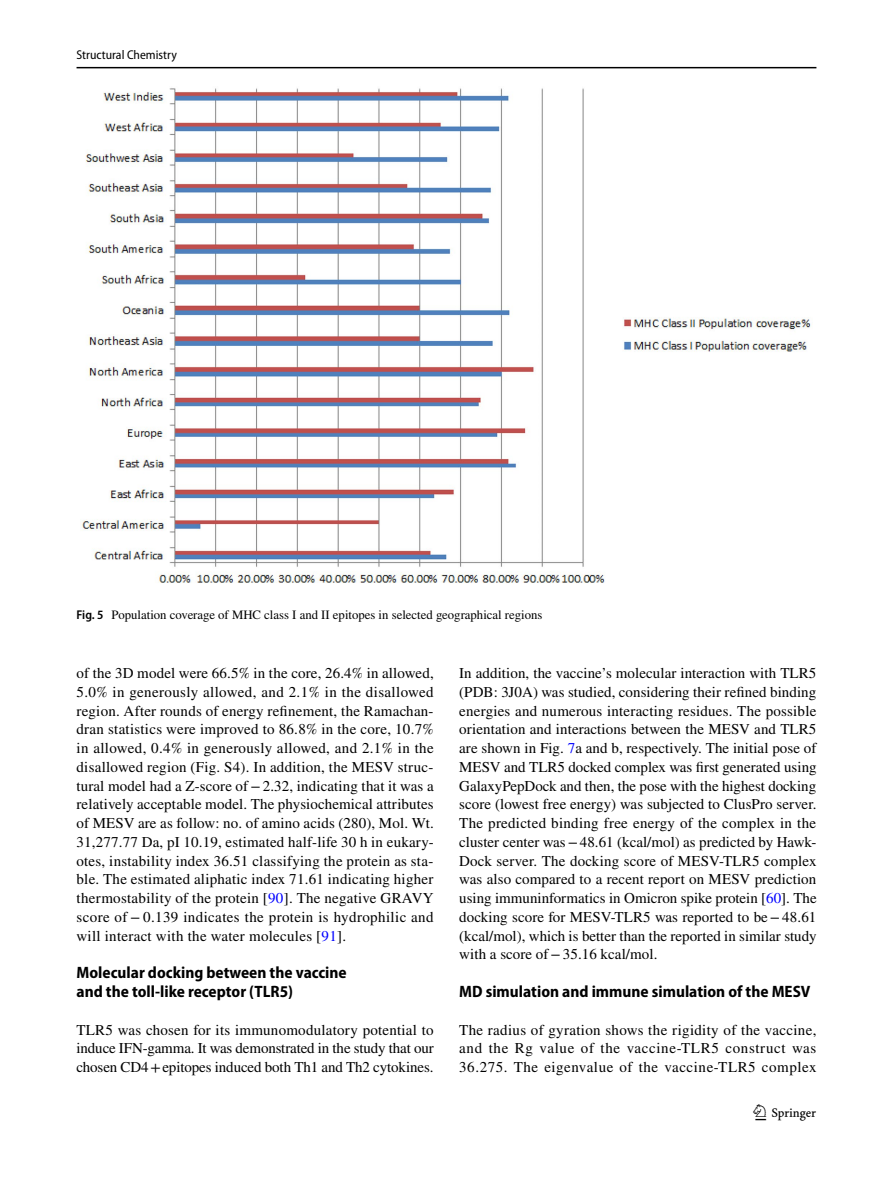
<style>
.page{position:relative;width:893px;height:1187px;background:#fff}
.page>*{position:absolute;margin:0;border:0;box-sizing:border-box;transform-origin:0 0}
.t1{font:22.5px "Springnew Regular 3";color:#000}
.t2{font:700 semi-condensed 16.5px/18.8px "Myriad Pro";color:#000}
.t3{font:15px/18.8px "STIX";letter-spacing:.01em;color:#000;text-align:justify}
.t4{font:12.75px "STIX";color:#000}
.t5{font:semi-condensed 12.75px "Myriad Pro";color:#000}
.s1{font-family:"Myriad Pro";font-weight:600;font-stretch:semi-condensed}
.s2{color:#00f}
</style>
<div class="page">
<hr style="left:77px;top:67px;width:739px;height:1px;background:#000">
<img style="left:81px;top:88px;width:731px;height:495px">
<p class="t5" style="left:77px;top:48px;width:102px">Structural Chemistry</p>
<p class="t4" style="left:77px;top:606px;width:467px"><span class="s1">Fig. 5</span> Population coverage of MHC class I and II epitopes in selected geographical regions</p>
<p class="t3" style="left:77px;top:664px;width:359px">of the 3D model were 66.5% in the core, 26.4% in allowed, 5.0% in generously allowed, and 2.1% in the disallowed region. After rounds of energy refinement, the Ramachan&shy;dran statistics were improved to 86.8% in the core, 10.7% in allowed, 0.4% in generously allowed, and 2.1% in the disallowed region (Fig. S4). In addition, the MESV struc&shy;tural model had a Z-score of−2.32, indicating that it was a relatively acceptable model. The physiochemical attributes of MESV are as follow: no. of amino acids (280), Mol. Wt.<br>31,277.77 Da, pI 10.19, estimated half-life 30 h in eukary&shy;otes, instability index 36.51 classifying the protein as sta&shy;ble. The estimated aliphatic index 71.61 indicating higher thermostability of the protein [<span class="s2">90</span>]. The negative GRAVY score of − 0.139 indicates the protein is hydrophilic and will interact with the water molecules [<span class="s2">91</span>].</p>
<p class="t2" style="left:77px;top:963px;width:272px">Molecular docking between the vaccine and the toll‑like receptor (TLR5)</p>
<p class="t3" style="left:77px;top:1021px;width:359px">TLR5 was chosen for its immunomodulatory potential to induce IFN-gamma. It was demonstrated in the study that our chosen CD4+epitopes induced both Th1 and Th2 cytokines.</p>
<p class="t3" style="left:459px;top:664px;width:359px">In addition, the vaccine’s molecular interaction with TLR5 (PDB: 3J0A) was studied, considering their refined binding energies and numerous interacting residues. The possible orientation and interactions between the MESV and TLR5 are shown in Fig. <span class="s2">7</span>a and b, respectively. The initial pose of MESV and TLR5 docked complex was first generated using GalaxyPepDock and then, the pose with the highest docking score (lowest free energy) was subjected to ClusPro server.<br>The predicted binding free energy of the complex in the cluster center was−48.61 (kcal/mol) as predicted by Hawk-Dock server. The docking score of MESV-TLR5 complex was also compared to a recent report on MESV prediction using immuninformatics in Omicron spike protein [<span class="s2">60</span>]. The docking score for MESV-TLR5 was reported to be−48.61 (kcal/mol), which is better than the reported in similar study with a score of−35.16 kcal/mol.</p>
<p class="t2" style="left:459px;top:982px;width:353px">MD simulation and immune simulation of the MESV</p>
<p class="t3" style="left:459px;top:1021px;width:359px">The radius of gyration shows the rigidity of the vaccine, and the Rg value of the vaccine-TLR5 construct was 36.275. The eigenvalue of the vaccine-TLR5 complex</p>
<h1 class="t1" style="left:755px;top:1104px;width:62px">1 3</h1>
</div>
